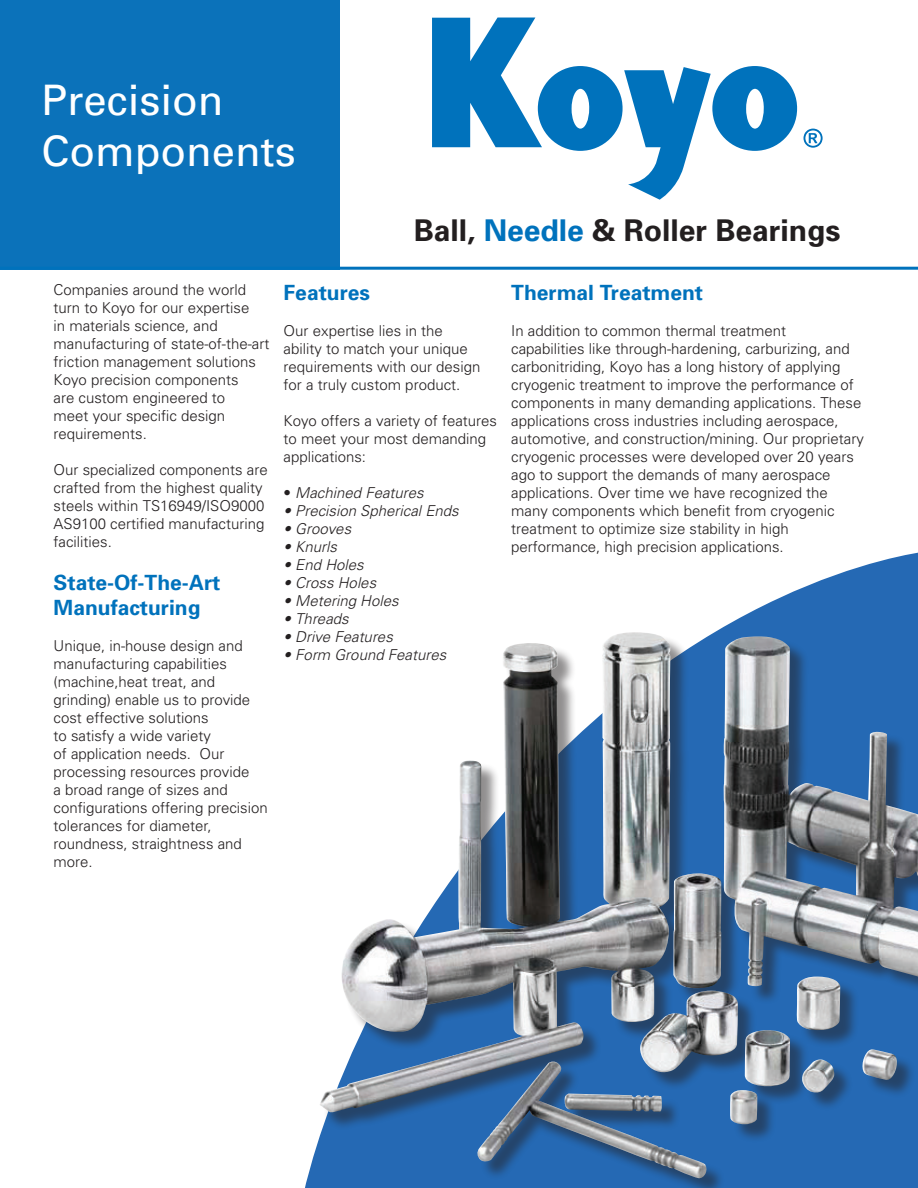
<style>
.page{position:relative;width:918px;height:1188px;background:#fff}
.page>*{position:absolute;margin:0;border:0;box-sizing:border-box;transform-origin:0 0}
.t1{font:42px/50.4px "Univers";color:#fff}
.t2{font:700 30px "Univers";color:#231f20}
.t3{font:700 21px/25.2px "Univers";color:#0072bc}
.t4{font:300 15px/18px "Univers";color:#231f20}
.t5{font:italic 300 15px "Univers";color:#231f20}
.s1{color:#0072bc}
.s2{font-style:normal}
</style>
<div class="page">
<div style="left:0;top:0;width:339px;height:270px;background:#0b72ba"></div>
<hr style="left:0;top:267px;width:918px;height:3px;background:#0072bc">
<svg style="left:432px;top:18px;width:365px;height:182px"></svg>
<svg style="left:804px;top:129px;width:19px;height:19px"></svg>
<svg style="left:305px;top:552px;width:613px;height:636px"></svg>
<div style="left:322px;top:634px;width:596px;height:554px;background:#231f20;opacity:.5"></div>
<img style="left:319px;top:632px;width:312px;height:481px">
<h1 class="t1" style="left:41px;top:74px;width:256px">Precision<br>Components</h1>
<h2 class="t2" style="left:414px;top:211px;width:428px">Ball, <span class="s1">Needle</span> &amp; Roller Bearings</h2>
<p class="t4" style="left:54px;top:280px;width:217px">Companies around the world turn to Koyo for our expertise<br>in materials science, and manufacturing of state-of-the-art friction management solutions<br>Koyo precision components<br>are custom engineered to<br>meet your specific design requirements.</p>
<p class="t4" style="left:54px;top:460px;width:216px">Our specialized components are crafted from the highest quality steels within TS16949/ISO9000<br>AS9100 certified manufacturing facilities.</p>
<h3 class="t3" style="left:54px;top:569px;width:168px">State-Of-The-Art<br>Manufacturing</h3>
<p class="t4" style="left:54px;top:637px;width:216px">Unique, in-house design and manufacturing capabilities (machine,heat treat, and grinding) enable us to provide cost effective solutions<br>to satisfy a wide variety<br>of application needs. Our processing resources provide<br>a broad range of sizes and configurations offering precision tolerances for diameter, roundness, straightness and more.</p>
<h3 class="t3" style="left:284px;top:279px;width:88px">Features</h3>
<p class="t4" style="left:284px;top:321px;width:198px">Our expertise lies in the ability to match your unique requirements with our design for a truly custom product.</p>
<p class="t4" style="left:284px;top:411px;width:215px">Koyo offers a variety of features to meet your most demanding applications:</p>
<p class="t5" style="left:284px;top:484px;width:142px"><span class="s2">•</span> Machined Features</p>
<p class="t5" style="left:284px;top:502px;width:177px">• Precision Spherical Ends</p>
<p class="t5" style="left:284px;top:520px;width:69px">• Grooves</p>
<p class="t5" style="left:284px;top:538px;width:55px">• Knurls</p>
<p class="t5" style="left:284px;top:556px;width:82px">• End Holes</p>
<p class="t5" style="left:284px;top:574px;width:94px">• Cross Holes</p>
<p class="t5" style="left:284px;top:592px;width:117px">• Metering Holes</p>
<p class="t5" style="left:284px;top:610px;width:67px">• Threads</p>
<p class="t5" style="left:284px;top:628px;width:111px">• Drive Features</p>
<p class="t5" style="left:284px;top:646px;width:164px">• Form Ground Features</p>
<h3 class="t3" style="left:511px;top:279px;width:193px">Thermal Treatment</h3>
<p class="t4" style="left:511px;top:321px;width:354px">In addition to common thermal treatment<br>capabilities like through-hardening, carburizing, and carbonitriding, Koyo has a long history of applying cryogenic treatment to improve the performance of components in many demanding applications. These applications cross industries including aerospace, automotive, and construction/mining. Our proprietary cryogenic processes were developed over 20 years ago to support the demands of many aerospace applications. Over time we have recognized the many components which benefit from cryogenic treatment to optimize size stability in high performance, high precision applications.</p>
</div>
